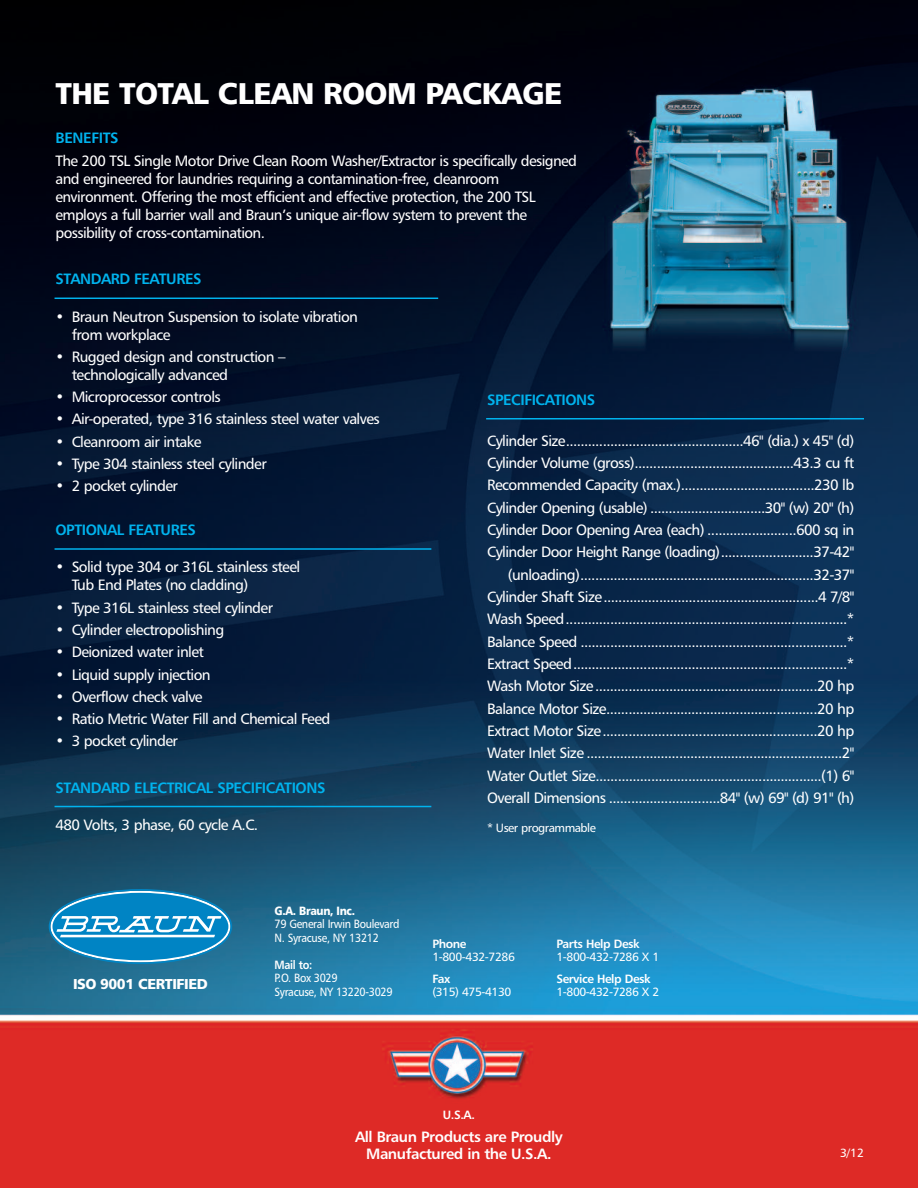
<style>
.page{position:relative;width:918px;height:1188px;background:#fff}
.page>*{position:absolute;margin:0;border:0;box-sizing:border-box;transform-origin:0 0}
.t1{font:30px "Humanist 777 BT Black B";letter-spacing:-.025em;color:#fff}
.t2{font:15px/22.4px "Humanist 777 BT Roman B";letter-spacing:-.04em;color:#fff}
.t3{font:15px "Humanist 777 BT Bold B";letter-spacing:-.03em;color:#00b3ee}
.t4{font:15px/16.5px "Humanist 777 BT Bold B";letter-spacing:-.03em;color:#fff;text-align:center}
.t5{font:14.4px "Humanist 777 BT Black B";letter-spacing:-.03em;color:#fff}
.t6{font:12px "Humanist 777 BT Roman B";letter-spacing:-.03em;color:#fff}
.t7{font:12px/13.5px "Humanist 777 BT Roman B";letter-spacing:-.03em;color:#fff;scale:.9 1}
.t8{font:12px "Humanist 777 BT Bold B";letter-spacing:-.035em;color:#fff}
.t9{font:12px "Humanist 777 BT Black B";letter-spacing:-.03em;color:#fff;scale:.9 1}
.t10{font:12px "Humanist 777 BT Bold B";letter-spacing:-.035em;color:#fff;scale:.9 1}
</style>
<div class="page">
<img style="left:0;top:0;width:918px;height:1188px">
<svg style="left:49px;top:889px;width:183px;height:75px;background:#2f90bf"></svg>
<hr style="left:55px;top:298px;width:383px;height:1px;background:#00b3ee">
<hr style="left:486px;top:418px;width:378px;height:2px;background:#00b3ee">
<hr style="left:55px;top:548px;width:376px;height:2px;background:#00b3ee">
<hr style="left:55px;top:806px;width:376px;height:1px;background:#00b3ee">
<h1 class="t1" style="left:56px;top:81px;width:508px">THE TOTAL CLEAN ROOM PACKAGE</h1>
<p class="t3" style="left:56px;top:132px;width:65px">BENEFITS</p>
<p class="t2" style="left:55px;top:153px;width:523px;line-height:18px">The 200 TSL Single Motor Drive Clean Room Washer/Extractor is specifically designed and engineered for laundries requiring a contamination-free, cleanroom environment. Offering the most efficient and effective protection, the 200 TSL employs a full barrier wall and Braun’s unique air-flow system to prevent the possibility of cross-contamination.</p>
<p class="t3" style="left:56px;top:273px;width:148px">STANDARD FEATURES</p>
<p class="t2" style="left:72px;top:308px;width:288px;line-height:18px;text-indent:-16px">• Braun Neutron Suspension to isolate vibration from workplace</p>
<p class="t2" style="left:72px;top:349px;width:215px;line-height:18px;text-indent:-16px">• Rugged design and construction – technologically advanced</p>
<p class="t2" style="left:56px;top:387px;width:167px">• Microprocessor controls</p>
<p class="t2" style="left:56px;top:409px;width:326px">• Air-operated, type 316 stainless steel water valves</p>
<p class="t2" style="left:56px;top:432px;width:148px">• Cleanroom air intake</p>
<p class="t2" style="left:56px;top:454px;width:213px">• Type 304 stainless steel cylinder</p>
<p class="t2" style="left:56px;top:476px;width:124px">• 2 pocket cylinder</p>
<p class="t3" style="left:487px;top:394px;width:110px">SPECIFICATIONS</p>
<p class="t2" style="left:487px;top:431px;width:369px;text-align:right">Cylinder Size................................................46" (dia.) x 45" (d)<br>Cylinder Volume (gross)...........................................43.3 cu ft Recommended Capacity (max.)....................................230 lb Cylinder Opening (usable) ...............................30" (w) 20" (h)<br>Cylinder Door Opening Area (each) ........................600 sq in Cylinder Door Height Range (loading).........................37-42" (unloading)...............................................................32-37" Cylinder Shaft Size..........................................................4 7/8" Wash Speed............................................................................* Balance Speed ........................................................................* Extract Speed..........................................................................* Wash Motor Size............................................................20 hp Balance Motor Size.........................................................20 hp Extract Motor Size..........................................................20 hp Water Inlet Size .....................................................................2" Water Outlet Size.............................................................(1) 6" Overall Dimensions ..............................84" (w) 69" (d) 91" (h)</p>
<p class="t6" style="left:487px;top:823px;width:110px">* User programmable</p>
<p class="t3" style="left:56px;top:524px;width:142px">OPTIONAL FEATURES</p>
<p class="t2" style="left:72px;top:559px;width:230px;line-height:18px;text-indent:-16px">• Solid type 304 or 316L stainless steel<br>Tub End Plates (no cladding)</p>
<p class="t2" style="left:56px;top:597px;width:219px">• Type 316L stainless steel cylinder</p>
<p class="t2" style="left:56px;top:620px;width:170px">• Cylinder electropolishing</p>
<p class="t2" style="left:56px;top:642px;width:150px">• Deionized water inlet</p>
<p class="t2" style="left:56px;top:664px;width:157px">• Liquid supply injection</p>
<p class="t2" style="left:56px;top:687px;width:149px">• Overflow check valve</p>
<p class="t2" style="left:56px;top:709px;width:276px">• Ratio Metric Water Fill and Chemical Feed</p>
<p class="t2" style="left:56px;top:731px;width:124px">• 3 pocket cylinder</p>
<p class="t3" style="left:56px;top:782px;width:271px">STANDARD ELECTRICAL SPECIFICATIONS</p>
<p class="t2" style="left:56px;top:815px;width:204px">480 Volts, 3 phase, 60 cycle A.C.</p>
<p class="t5" style="left:73px;top:979px;width:136px">ISO 9001 CERTIFIED</p>
<p class="t9" style="left:275px;top:906px;width:91px">G.A. Braun, Inc.</p>
<p class="t7" style="left:275px;top:918px;width:141px">79 General Irwin Boulevard<br>N. Syracuse, NY 13212</p>
<p class="t10" style="left:275px;top:960px;width:44px">Mail to:</p>
<p class="t7" style="left:275px;top:972px;width:133px">P.O. Box 3029<br>Syracuse, NY 13220-3029</p>
<p class="t8" style="left:432px;top:939px;width:36px">Phone</p>
<p class="t6" style="left:432px;top:952px;width:84px">1-800-432-7286</p>
<p class="t8" style="left:432px;top:974px;width:19px">Fax</p>
<p class="t6" style="left:432px;top:987px;width:81px">(315) 475-4130</p>
<p class="t8" style="left:556px;top:939px;width:85px">Parts Help Desk</p>
<p class="t6" style="left:556px;top:952px;width:104px">1-800-432-7286 X 1</p>
<p class="t8" style="left:556px;top:974px;width:96px">Service Help Desk</p>
<p class="t6" style="left:556px;top:987px;width:104px">1-800-432-7286 X 2</p>
<p class="t8" style="left:443px;top:1110px;width:34px">U.S.A.</p>
<p class="t4" style="left:355px;top:1130px;width:209px">All Braun Products are Proudly<br>Manufactured in the U.S.A.</p>
<p class="t6" style="left:840px;top:1148px;width:25px">3/12</p>
</div>
